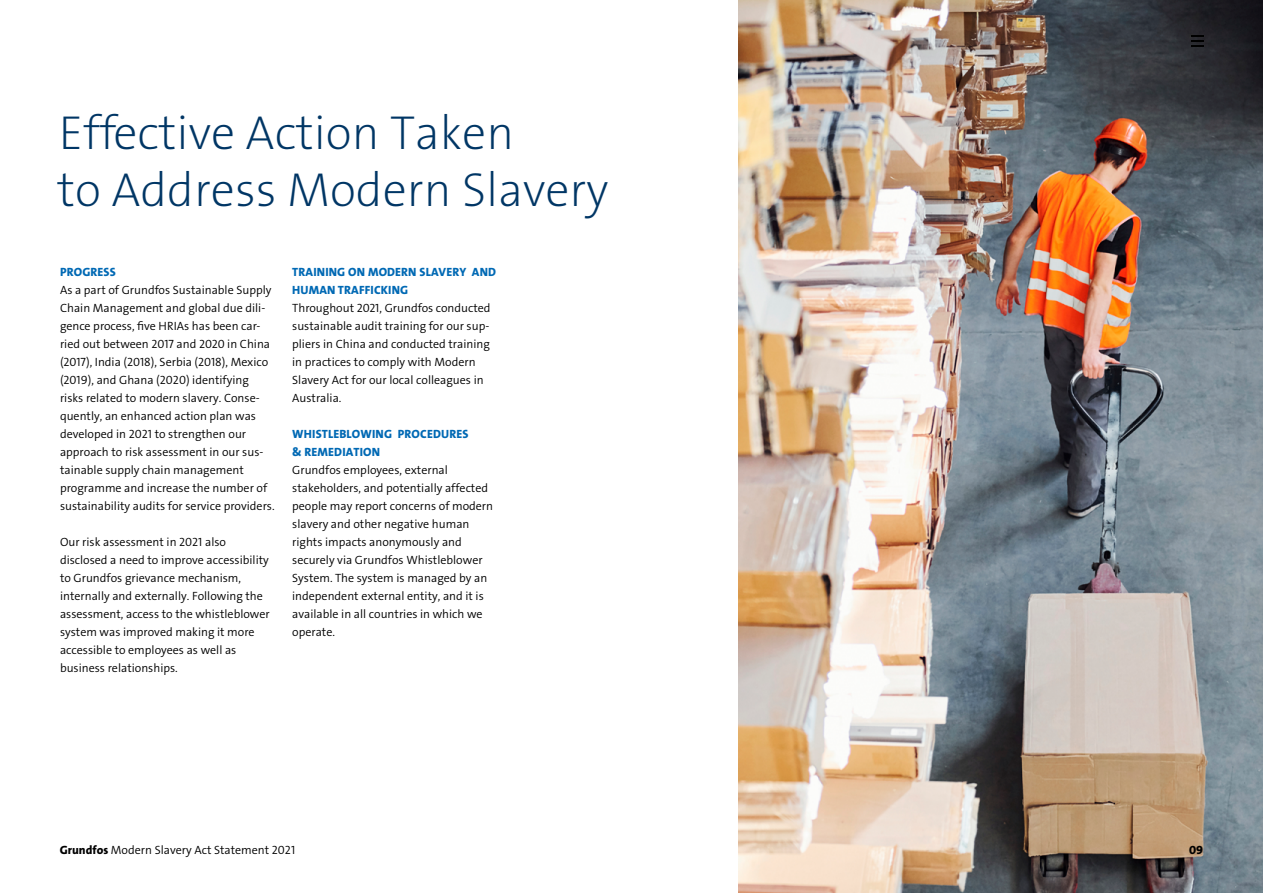
<style>
.page{position:relative;width:1263px;height:893px;background:#fff}
.page>*{position:absolute;margin:0;border:0;box-sizing:border-box;transform-origin:0 0}
.t1{font:48px/57px "Grundfos The Sans V2 OT 2 XL";color:#003665}
.t2{font:12px/18px "Grundfos The Sans V2 OT 4 SL";color:#000}
.t3{font:12px/18px "Grundfos The Sans V2 OT 8 XB";letter-spacing:.015em;color:#0069b4}
.t4{font:12px "Grundfos The Sans V2 OT 8 XB";color:#000}
.s1{font-family:"Grundfos The Sans V2 OT 8 XB"}
</style>
<div class="page">
<img style="left:739px;top:0;width:524px;height:893px">
<svg style="left:1191px;top:36px;width:12px;height:10px"></svg>
<h1 class="t1" style="left:58px;top:105px;width:552px">Effective Action Taken<br>to Address Modern Slavery</h1>
<p class="t3" style="left:60px;top:263px;width:57px">PROGRESS</p>
<p class="t2" style="left:60px;top:281px;width:216px">As a part of Grundfos Sustainable Supply Chain Management and global due dili&shy;gence process, five HRIAs has been car&shy;ried out between 2017 and 2020 in China (2017), India (2018), Serbia (2018), Mexico (2019), and Ghana (2020) identifying risks related to modern slavery. Conse&shy;quently, an enhanced action plan was developed in 2021 to strengthen our approach to risk assessment in our sus&shy;tainable supply chain management programme and increase the number of sustainability audits for service providers.</p>
<p class="t2" style="left:60px;top:533px;width:211px">Our risk assessment in 2021 also disclosed a need to improve accessibility to Grundfos grievance mechanism, internally and externally. Following the assessment, access to the whistleblower system was improved making it more accessible to employees as well as business relationships.</p>
<p class="t3" style="left:292px;top:263px;width:205px">TRAINING ON MODERN SLAVERY AND<br>HUMAN TRAFFICKING</p>
<p class="t2" style="left:292px;top:299px;width:200px">Throughout 2021, Grundfos conducted sustainable audit training for our sup&shy;pliers in China and conducted training in practices to comply with Modern Slavery Act for our local colleagues in Australia.</p>
<p class="t3" style="left:292px;top:425px;width:178px">WHISTLEBLOWING PROCEDURES &amp; REMEDIATION</p>
<p class="t2" style="left:292px;top:461px;width:202px">Grundfos employees, external stakeholders, and potentially affected people may report concerns of modern slavery and other negative human rights impacts anonymously and securely via Grundfos Whistleblower System. The system is managed by an independent external entity, and it is available in all countries in which we operate.</p>
<p class="t2" style="left:60px;top:841px;width:237px"><span class="s1">Grundfos</span> Modern Slavery Act Statement 2021</p>
<p class="t4" style="left:1189px;top:843px;width:16px">09</p>
</div>
